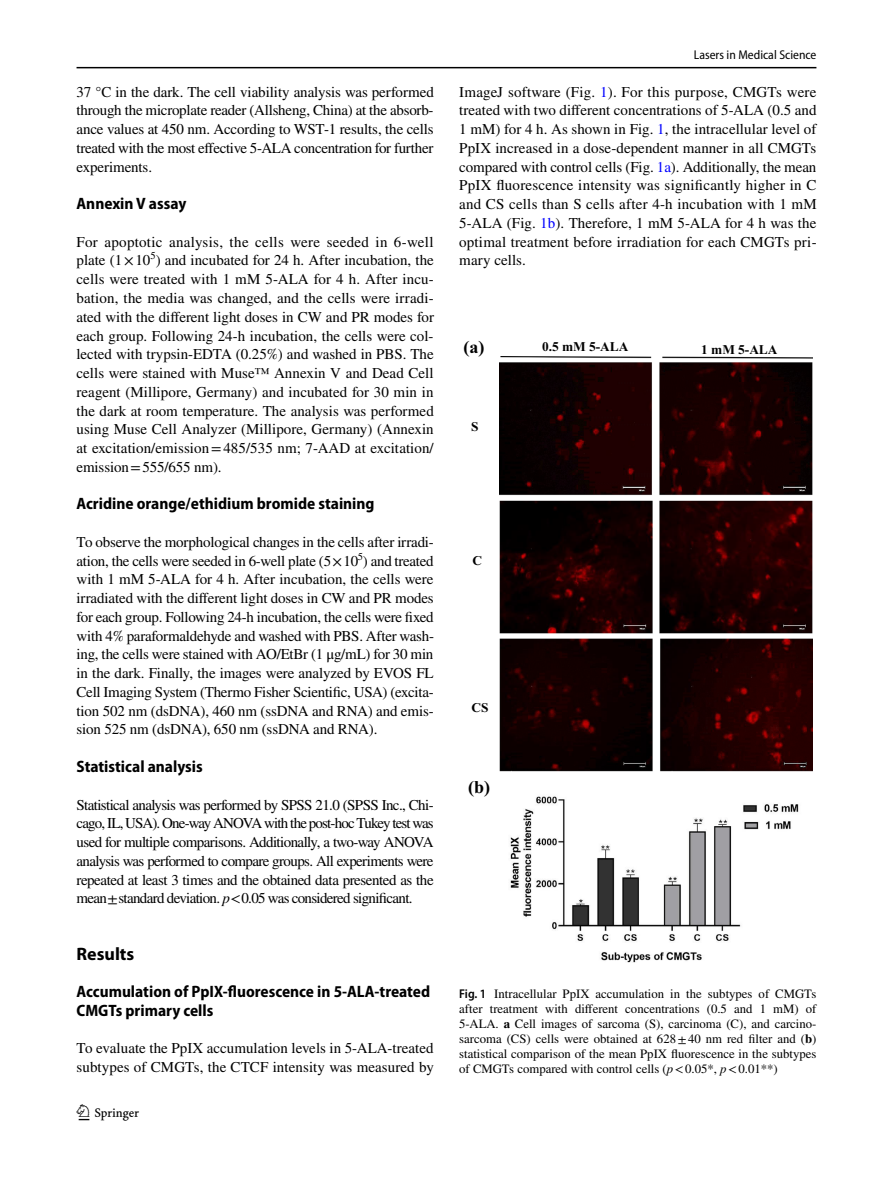
<style>
.page{position:relative;width:893px;height:1187px;background:#fff}
.page>*{position:absolute;margin:0;border:0;box-sizing:border-box;transform-origin:0 0}
.t1{font:22.5px "Springnew Regular 2";color:#000}
.t2{font:700 18px "Myriad Pro";color:#000}
.t3{font:700 18px "Times New Roman";color:#000}
.t4{font:700 semi-condensed 16.5px/18.8px "Myriad Pro";color:#000}
.t5{font:15px/18.8px "STIX";letter-spacing:-.01em;color:#000;text-align:justify}
.t6{font:700 13.35px "Times New Roman";color:#000}
.t7{font:12.75px/15px "STIX";color:#000;text-align:justify}
.t8{font:semi-condensed 12.75px "Myriad Pro";color:#000}
.s1{font-style:italic}
.s2{color:#00f}
.s3{font-family:"Myriad Pro";font-weight:600;font-stretch:semi-condensed}
.s4{font-weight:700}
</style>
<div class="page">
<hr style="left:77px;top:67px;width:739px;height:1px;background:#000">
<img style="left:500px;top:356px;width:312px;height:606px">
<p class="t5" style="left:77px;top:83px;width:359px">37 °C in the dark. The cell viability analysis was performed through the microplate reader (Allsheng, China) at the absorb&shy;ance values at 450 nm. According to WST-1 results, the cells treated with the most effective 5-ALA concentration for further experiments.</p>
<p class="t4" style="left:77px;top:194px;width:111px">Annexin V assay</p>
<p class="t5" style="left:77px;top:233px;width:359px">For apoptotic analysis, the cells were seeded in 6-well plate (1× -10<sup>5</sup>) and incubated for 24 h. After incubation, the cells were treated with 1 mM 5-ALA for 4 h. After incu&shy;bation, the media was changed, and the cells were irradi&shy;ated with the different light doses in CW and PR modes for each group. Following 24-h incubation, the cells were col&shy;lected with trypsin-EDTA (0.25%) and washed in PBS. The cells were stained with Muse™ Annexin V and Dead Cell reagent (Millipore, Germany) and incubated for 30 min in the dark at room temperature. The analysis was performed using Muse Cell Analyzer (Millipore, Germany) (Annexin at excitation/emission=485/535 nm; 7-AAD at excitation/ emission=555/655 nm).</p>
<p class="t4" style="left:77px;top:494px;width:300px">Acridine orange/ethidium bromide staining</p>
<p class="t5" style="left:77px;top:533px;width:359px">To observe the morphological changes in the cells after irradi&shy;ation, the cells were seeded in 6-well plate (5× -10<sup>5</sup>) and treated with 1 mM 5-ALA for 4 h. After incubation, the cells were irradiated with the different light doses in CW and PR modes for each group. Following 24-h incubation, the cells were fixed with 4% paraformaldehyde and washed with PBS. After wash&shy;ing, the cells were stained with AO/EtBr (1 μg/mL) for 30 min in the dark. Finally, the images were analyzed by EVOS FL Cell Imaging System (Thermo Fisher Scientific, USA) (excita&shy;tion 502 nm (dsDNA), 460 nm (ssDNA and RNA) and emis&shy;sion 525 nm (dsDNA), 650 nm (ssDNA and RNA).</p>
<p class="t4" style="left:77px;top:757px;width:128px">Statistical analysis</p>
<p class="t5" style="left:77px;top:796px;width:359px">Statistical analysis was performed by SPSS 21.0 (SPSS Inc., Chi&shy;cago, IL, USA). One-way ANOVA with the post-hoc Tukey test was used for multiple comparisons. Additionally, a two-way ANOVA analysis was performed to compare groups. All experiments were repeated at least 3 times and the obtained data presented as the mean±standard deviation. <span class="s1">p</span>&lt;0.05 was considered significant.</p>
<p class="t2" style="left:77px;top:941px;width:59px">Results</p>
<p class="t4" style="left:77px;top:982px;width:355px">Accumulation of PpIX‑fluorescence in 5‑ALA‑treated<br>CMGTs primary cells</p>
<p class="t5" style="left:77px;top:1039px;width:359px">To evaluate the PpIX accumulation levels in 5-ALA-treated subtypes of CMGTs, the CTCF intensity was measured by</p>
<h1 class="t1" style="left:79px;top:1104px;width:62px">1 3</h1>
<p class="t8" style="left:694px;top:48px;width:124px">Lasers in Medical Science</p>
<p class="t5" style="left:459px;top:83px;width:359px">ImageJ software (Fig. <span class="s2">1</span>). For this purpose, CMGTs were treated with two different concentrations of 5-ALA (0.5 and 1 mM) for 4 h. As shown in Fig. <span class="s2">1</span>, the intracellular level of PpIX increased in a dose-dependent manner in all CMGTs compared with control cells (Fig. <span class="s2">1a</span>). Additionally, the mean PpIX fluorescence intensity was significantly higher in C and CS cells than S cells after 4-h incubation with 1 mM 5-ALA (Fig. <span class="s2">1b</span>). Therefore, 1 mM 5-ALA for 4 h was the optimal treatment before irradiation for each CMGTs pri&shy;mary cells.</p>
<p class="t3" style="left:463px;top:334px;width:22px">(a)</p>
<p class="t6" style="left:471px;top:416px;width:9px">S</p>
<p class="t6" style="left:473px;top:551px;width:11px">C</p>
<p class="t6" style="left:542px;top:337px;width:88px">0.5 mM 5-ALA</p>
<p class="t6" style="left:701px;top:339px;width:78px">1 mM 5-ALA</p>
<p class="t6" style="left:471px;top:697px;width:19px">CS</p>
<p class="t3" style="left:468px;top:774px;width:23px">(b)</p>
<p class="t7" style="left:459px;top:986px;width:359px"><span class="s3">Fig. 1</span> Intracellular PpIX accumulation in the subtypes of CMGTs after treatment with different concentrations (0.5 and 1 mM) of 5-ALA. <span class="s4">a</span> Cell images of sarcoma (S), carcinoma (C), and carcino&shy;sarcoma (CS) cells were obtained at 628±40 nm red filter and (<span class="s4">b</span>) statistical comparison of the mean PpIX fluorescence in the subtypes of CMGTs compared with control cells (<span class="s1">p</span>&lt;0.05*, <span class="s1">p</span>&lt;0.01**)</p>
</div>
